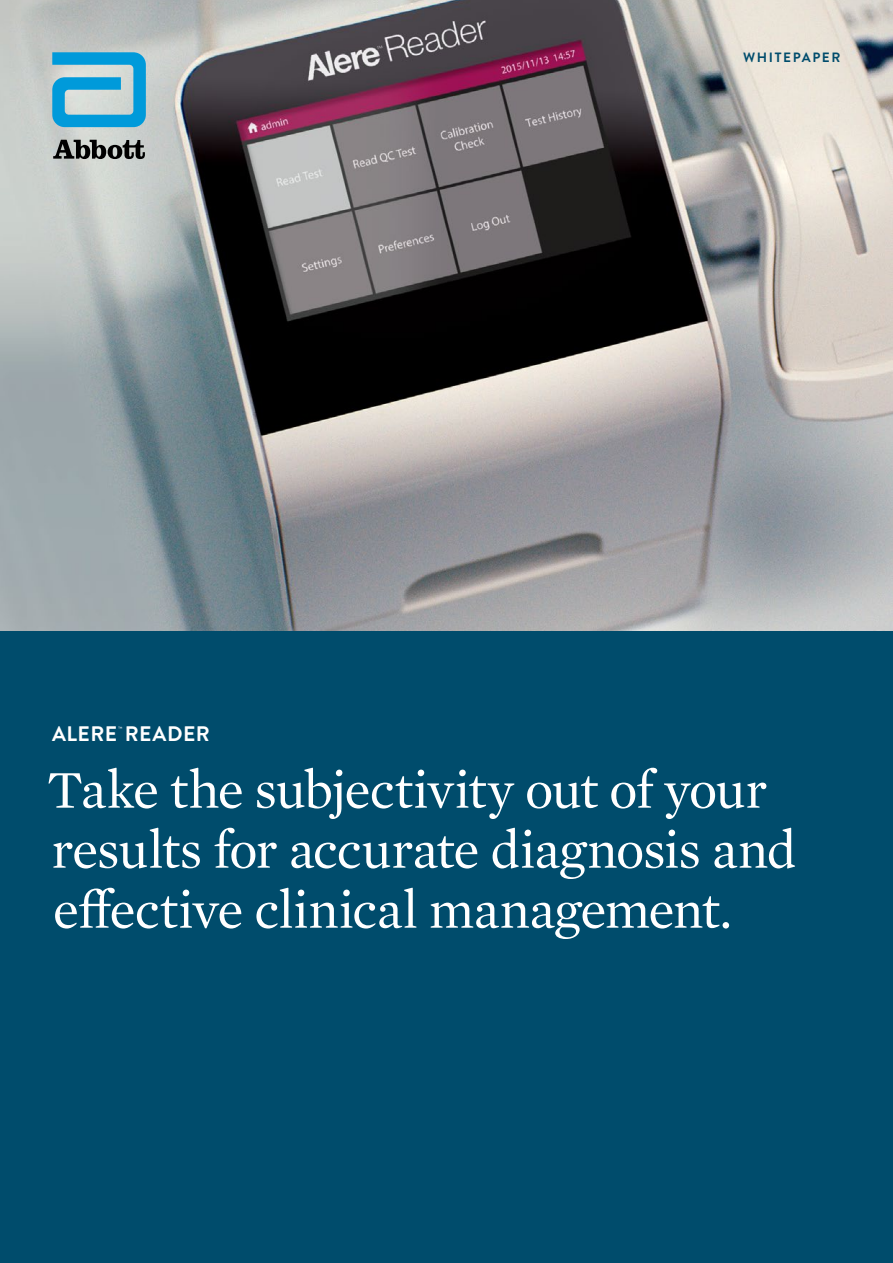
<style>
.page{position:relative;width:893px;height:1263px;background:#fff}
.page>*{position:absolute;margin:0;border:0;box-sizing:border-box;transform-origin:0 0}
.t1{font:54px/60px "Mercury Text G1";letter-spacing:-.02em;color:#fff}
.t2{font:700 21px "Brandon Grotesque";letter-spacing:.025em;color:#fff}
.t3{font:700 13.5px "Brandon Grotesque";letter-spacing:.12em;color:#004c6c}
.t4{font:6.15px "Brandon Grotesque";color:#fff}
</style>
<div class="page">
<img style="left:0;top:0;width:893px;height:631px">
<svg style="left:53px;top:140px;width:92px;height:19px;background:#646664"></svg>
<svg style="left:52px;top:52px;width:94px;height:75px;background:#5cb5d7"></svg>
<div style="left:0;top:631px;width:893px;height:632px;background:#004c6c"></div>
<p class="t3" style="left:743px;top:48px;width:99px">WHITEPAPER</p>
<p class="t2" style="left:52px;top:719px;width:159px">ALERE READER</p>
<p class="t4" style="left:118px;top:724px;width:6px">™</p>
<p class="t1" style="left:47px;top:757px;width:751px">Take the subjectivity out of your results for accurate diagnosis and effective clinical management.</p>
</div>
